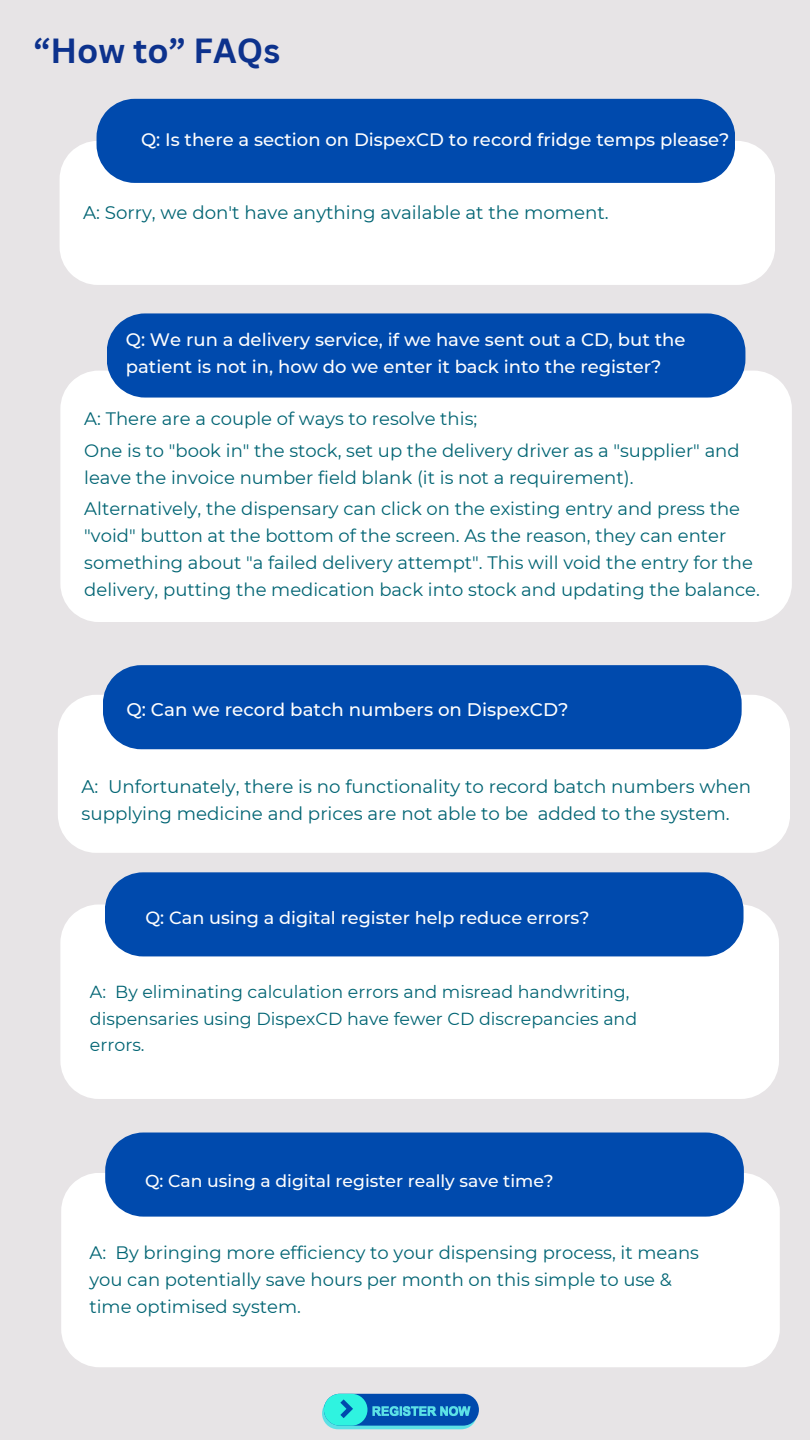
<style>
.page{position:relative;width:810px;height:1440px;background:#e7e4e6}
.page>*{position:absolute;margin:0;border:0;box-sizing:border-box;transform-origin:0 0}
.t1{font:700 34px "Canva Sans";color:#0d328d}
.t2{font:18.2px/27.4px "Montserrat";color:#016473}
.t3{font:500 18.2px "Montserrat";color:#fefefe}
.t4{font:18px/27px "Montserrat";color:#016473}
.t5{font:500 18px/27px "Montserrat";color:#fefefe}
.t6{font:500 17.6px "Montserrat";color:#fefefe}
.t7{font:17.4px "Montserrat";color:#016473}
.t8{font:500 17.2px "Montserrat";color:#fefefe}
</style>
<div class="page">
<div style="left:60px;top:371px;width:732px;height:251px;background:#fff"></div>
<div style="left:107px;top:313px;width:638px;height:85px;background:#004aad"></div>
<div style="left:58px;top:695px;width:732px;height:158px;background:#fff"></div>
<div style="left:103px;top:665px;width:639px;height:84px;background:#004aad"></div>
<div style="left:322px;top:1397px;width:155px;height:32px;background:#5ce1e6;border-radius:16px"></div>
<div style="left:324px;top:1394px;width:155px;height:32px;background:#004aad;border-radius:16px"></div>
<div style="left:324px;top:1394px;width:43px;height:32px;background:#2ff3e0;border-radius:16px"></div>
<svg style="left:340px;top:1399px;width:13px;height:19px"></svg>
<svg style="left:372px;top:1406px;width:99px;height:10px"></svg>
<div style="left:60px;top:141px;width:715px;height:144px;background:#fff"></div>
<div style="left:97px;top:99px;width:638px;height:84px;background:#004aad"></div>
<div style="left:60px;top:905px;width:719px;height:194px;background:#fff"></div>
<div style="left:105px;top:872px;width:638px;height:84px;background:#004aad"></div>
<div style="left:61px;top:1173px;width:719px;height:194px;background:#fff"></div>
<div style="left:105px;top:1133px;width:639px;height:84px;background:#004aad"></div>
<h1 class="t1" style="left:34px;top:26px;width:248px">“How to” FAQs</h1>
<h2 class="t5" style="left:141px;top:126px;width:590px">Q: Is there a section on DispexCD to record fridge temps please?</h2>
<p class="t2" style="left:83px;top:198px;width:527px">A: Sorry, we don't have anything available at the moment.</p>
<h2 class="t5" style="left:126px;top:327px;width:561px">Q: We run a delivery service, if we have sent out a CD, but the patient is not in, how do we enter it back into the register?</h2>
<p class="t4" style="left:84px;top:405px;width:395px">A: There are a couple of ways to resolve this;</p>
<p class="t4" style="left:84px;top:437px;width:657px">One is to "book in" the stock, set up the delivery driver as a "supplier" and leave the invoice number field blank (it is not a requirement).</p>
<p class="t4" style="left:84px;top:495px;width:677px">Alternatively, the dispensary can click on the existing entry and press the "void" button at the bottom of the screen. As the reason, they can enter something about "a failed delivery attempt". This will void the entry for the delivery, putting the medication back into stock and updating the balance.</p>
<p class="t3" style="left:127px;top:698px;width:443px">Q: Can we record batch numbers on DispexCD?</p>
<h2 class="t2" style="left:82px;top:772px;width:671px">A: Unfortunately, there is no functionality to record batch numbers when supplying medicine and prices are not able to be added to the system.</h2>
<h2 class="t6" style="left:145px;top:907px;width:446px">Q: Can using a digital register help reduce errors?</h2>
<p class="t7" style="left:90px;top:982px;width:541px">A: By eliminating calculation errors and misread handwriting,</p>
<p class="t7" style="left:90px;top:1008px;width:549px">dispensaries using DispexCD have fewer CD discrepancies and</p>
<p class="t7" style="left:90px;top:1034px;width:56px">errors.</p>
<p class="t8" style="left:145px;top:1171px;width:410px">Q: Can using a digital register really save time?</p>
<h2 class="t4" style="left:89px;top:1239px;width:611px">A: By bringing more efficiency to your dispensing process, it means you can potentially save hours per month on this simple to use &amp; time optimised system.</h2>
</div>
